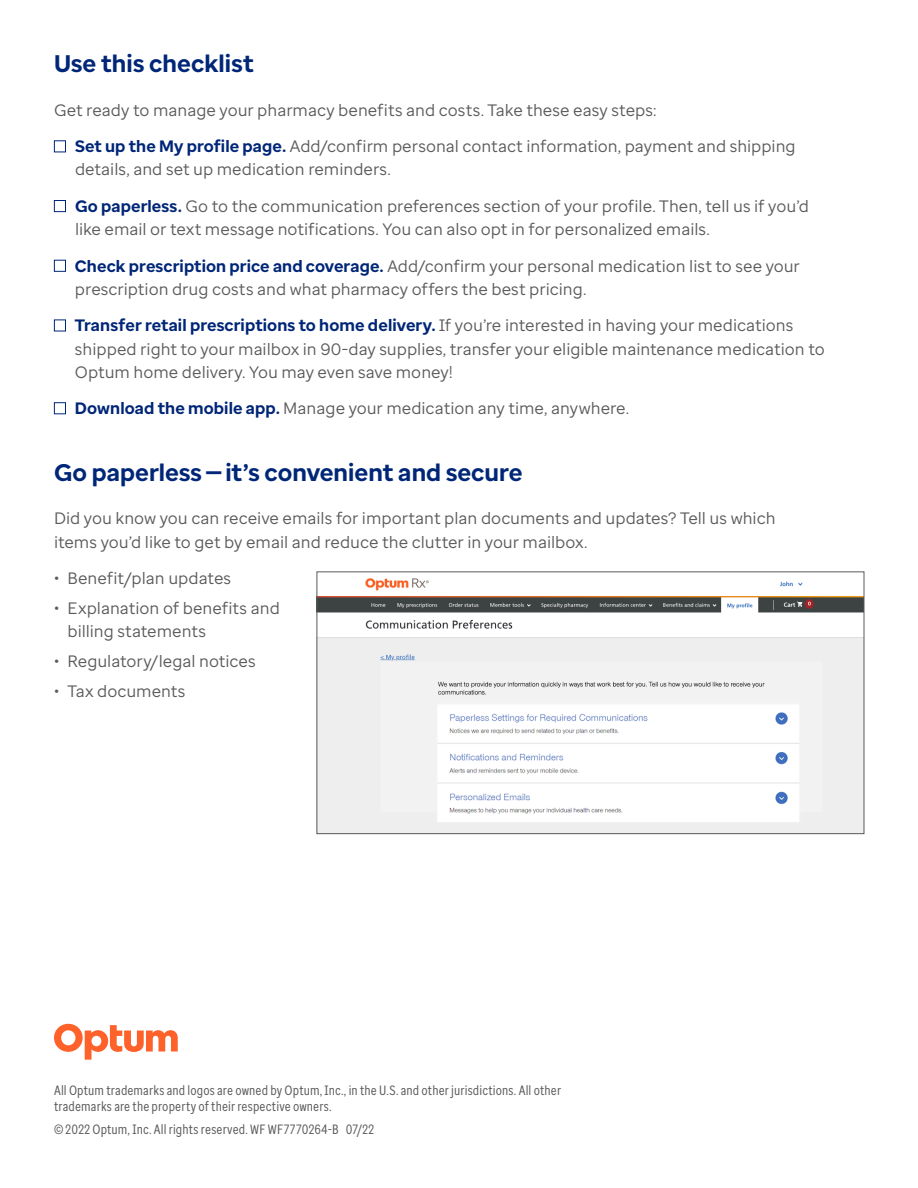
<style>
.page{position:relative;width:918px;height:1188px;background:#fff}
.page>*{position:absolute;margin:0;border:0;box-sizing:border-box;transform-origin:0 0}
.Subhead{font:700 24px "Optum Sans";color:#002677}
.Body{font:16.5px/23.1px "Optum Sans";color:#5a5a5a}
.Legal{font:13.5px/16.2px "Optum Sans Cond";letter-spacing:.01em;color:#5a5a5a}
.s1{font-weight:700;color:#002677}
</style>
<div class="page">
<div style="left:54px;top:140px;width:12px;height:12px;border:1px solid #002677"></div>
<div style="left:54px;top:200px;width:12px;height:12px;border:1px solid #002677"></div>
<div style="left:54px;top:260px;width:12px;height:12px;border:1px solid #002677"></div>
<div style="left:54px;top:320px;width:12px;height:11px;border:1px solid #002677"></div>
<div style="left:54px;top:402px;width:12px;height:12px;border:1px solid #002677"></div>
<img style="left:319px;top:578px;width:543px;height:254px">
<div style="left:317px;top:571px;width:547px;height:263px;border:1px solid #5a5a5a"></div>
<svg style="left:54px;top:1024px;width:124px;height:36px"></svg>
<p class="Subhead" style="left:54px;top:48px;width:201px">Use this checklist</p>
<p class="Body" style="left:54px;top:98px;width:604px">Get ready to manage your pharmacy benefits and costs. Take these easy steps:</p>
<p class="Body" style="left:75px;top:135px;width:722px"><span class="s1">Set up the My profile page.</span> Add/confirm personal contact information, payment and shipping details, and set up medication reminders.</p>
<p class="Body" style="left:75px;top:195px;width:736px"><span class="s1">Go paperless.</span> Go to the communication preferences section of your profile. Then, tell us if you’d like email or text message notifications. You can also opt in for personalized emails.</p>
<p class="Body" style="left:75px;top:254px;width:726px"><span class="s1">Check prescription price and coverage.</span> Add/confirm your personal medication list to see your prescription drug costs and what pharmacy offers the best pricing.</p>
<p class="Body" style="left:75px;top:314px;width:751px"><span class="s1">Transfer retail prescriptions to home delivery.</span> If you’re interested in having your medications shipped right to your mailbox in 90-day supplies, transfer your eligible maintenance medication to<br>Optum home delivery. You may even save money!</p>
<p class="Body" style="left:75px;top:397px;width:556px"><span class="s1">Download the mobile app.</span> Manage your medication any time, anywhere.</p>
<p class="Subhead" style="left:54px;top:457px;width:470px">Go paperless—it’s convenient and secure</p>
<p class="Body" style="left:54px;top:507px;width:723px">Did you know you can receive emails for important plan documents and updates? Tell us which items you’d like to get by email and reduce the clutter in your mailbox.</p>
<p class="Body" style="left:54px;top:567px;width:179px">• Benefit/plan updates</p>
<p class="Body" style="left:68px;top:596px;width:214px;text-indent:-14px">• Explanation of benefits and billing statements</p>
<p class="Body" style="left:54px;top:649px;width:203px">• Regulatory/legal notices</p>
<p class="Body" style="left:54px;top:679px;width:133px">• Tax documents</p>
<p class="Legal" style="left:54px;top:1082px;width:509px">All Optum trademarks and logos are owned by Optum, Inc., in the U.S. and other jurisdictions. All other trademarks are the property of their respective owners.</p>
<p class="Legal" style="left:54px;top:1121px;width:322px">© 2022 Optum, Inc. All rights reserved. WF WF7770264-B 07/22</p>
</div>
